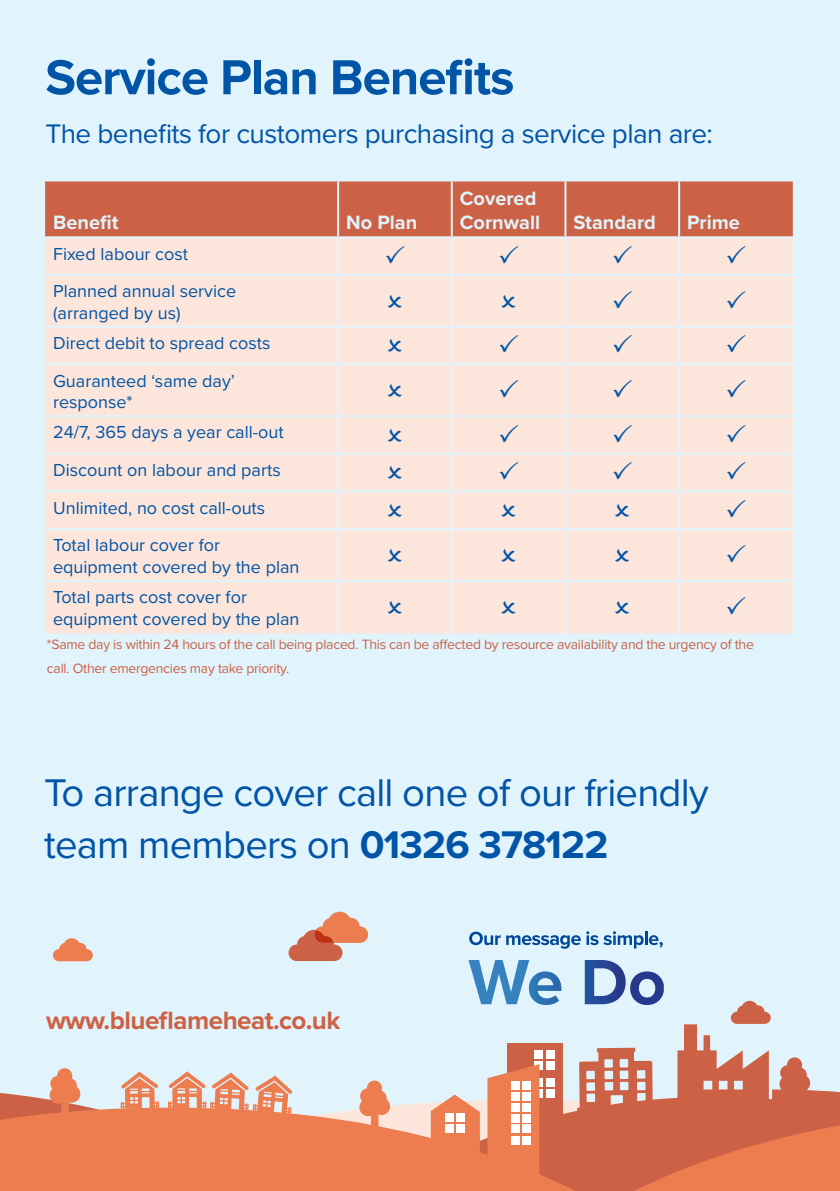
<style>
.page{position:relative;width:840px;height:1191px;background:#fff}
.page>*{position:absolute;margin:0;border:0;box-sizing:border-box;transform-origin:0 0}
.t1{font:700 51px "Proxima Nova";letter-spacing:-.02em;color:#0154a6}
.t2{font:40px/52px "Proxima Nova";letter-spacing:-.02em;color:#0154a6}
.t3{font:27.8px "Proxima Nova";letter-spacing:-.02em;color:#0154a6}
.t4{font:700 26px "Proxima Nova";letter-spacing:-.02em;color:#cc6145}
.t5{font:700 20px/24px "Proxima Nova";color:#e1f4fc}
.t6{font:18px/21.6px "Proxima Nova";color:#0154a6}
.t7{font:14px/24px "Proxima Nova";letter-spacing:-.02em;color:#cc6145}
.s1{font-weight:700}
</style>
<div class="page">
<div style="left:0;top:0;width:839px;height:1191px;background:#e1f4fc"></div>
<div style="left:45px;top:181px;width:747px;height:55px;background:#cc6145"></div>
<div style="left:45px;top:238px;width:747px;height:395px;background:#fce6db"></div>
<hr style="left:337px;top:181px;width:2px;height:55px;background:#e1f4fc">
<hr style="left:337px;top:238px;width:2px;height:36px;background:#e1f4fc">
<hr style="left:337px;top:276px;width:2px;height:50px;background:#e1f4fc">
<hr style="left:337px;top:328px;width:2px;height:35px;background:#e1f4fc">
<hr style="left:337px;top:365px;width:2px;height:50px;background:#e1f4fc">
<hr style="left:337px;top:417px;width:2px;height:36px;background:#e1f4fc">
<hr style="left:337px;top:455px;width:2px;height:35px;background:#e1f4fc">
<hr style="left:337px;top:492px;width:2px;height:36px;background:#e1f4fc">
<hr style="left:337px;top:530px;width:2px;height:50px;background:#e1f4fc">
<hr style="left:337px;top:582px;width:2px;height:51px;background:#e1f4fc">
<hr style="left:450px;top:181px;width:2px;height:55px;background:#e1f4fc">
<hr style="left:564px;top:181px;width:2px;height:55px;background:#e1f4fc">
<hr style="left:677px;top:181px;width:2px;height:55px;background:#e1f4fc">
<hr style="left:450px;top:238px;width:2px;height:36px;background:#e1f4fc">
<hr style="left:564px;top:238px;width:2px;height:36px;background:#e1f4fc">
<hr style="left:677px;top:238px;width:2px;height:36px;background:#e1f4fc">
<hr style="left:45px;top:274px;width:293px;height:2px;background:#e1f4fc">
<hr style="left:338px;top:274px;width:113px;height:2px;background:#e1f4fc">
<hr style="left:451px;top:274px;width:114px;height:2px;background:#e1f4fc">
<hr style="left:450px;top:276px;width:2px;height:50px;background:#e1f4fc">
<hr style="left:565px;top:274px;width:113px;height:2px;background:#e1f4fc">
<hr style="left:564px;top:276px;width:2px;height:50px;background:#e1f4fc">
<hr style="left:678px;top:274px;width:114px;height:2px;background:#e1f4fc">
<hr style="left:677px;top:276px;width:2px;height:50px;background:#e1f4fc">
<hr style="left:45px;top:326px;width:293px;height:2px;background:#e1f4fc">
<hr style="left:338px;top:326px;width:113px;height:2px;background:#e1f4fc">
<hr style="left:451px;top:326px;width:114px;height:2px;background:#e1f4fc">
<hr style="left:450px;top:328px;width:2px;height:35px;background:#e1f4fc">
<hr style="left:565px;top:326px;width:113px;height:2px;background:#e1f4fc">
<hr style="left:564px;top:328px;width:2px;height:35px;background:#e1f4fc">
<hr style="left:678px;top:326px;width:114px;height:2px;background:#e1f4fc">
<hr style="left:677px;top:328px;width:2px;height:35px;background:#e1f4fc">
<hr style="left:45px;top:363px;width:293px;height:2px;background:#e1f4fc">
<hr style="left:338px;top:363px;width:113px;height:2px;background:#e1f4fc">
<hr style="left:451px;top:363px;width:114px;height:2px;background:#e1f4fc">
<hr style="left:450px;top:365px;width:2px;height:50px;background:#e1f4fc">
<hr style="left:565px;top:363px;width:113px;height:2px;background:#e1f4fc">
<hr style="left:564px;top:365px;width:2px;height:50px;background:#e1f4fc">
<hr style="left:678px;top:363px;width:114px;height:2px;background:#e1f4fc">
<hr style="left:677px;top:365px;width:2px;height:50px;background:#e1f4fc">
<hr style="left:45px;top:415px;width:293px;height:2px;background:#e1f4fc">
<hr style="left:338px;top:415px;width:113px;height:2px;background:#e1f4fc">
<hr style="left:451px;top:415px;width:114px;height:2px;background:#e1f4fc">
<hr style="left:450px;top:417px;width:2px;height:36px;background:#e1f4fc">
<hr style="left:565px;top:415px;width:113px;height:2px;background:#e1f4fc">
<hr style="left:564px;top:417px;width:2px;height:36px;background:#e1f4fc">
<hr style="left:678px;top:415px;width:114px;height:2px;background:#e1f4fc">
<hr style="left:677px;top:417px;width:2px;height:36px;background:#e1f4fc">
<hr style="left:45px;top:453px;width:293px;height:2px;background:#e1f4fc">
<hr style="left:338px;top:453px;width:113px;height:2px;background:#e1f4fc">
<hr style="left:451px;top:453px;width:114px;height:2px;background:#e1f4fc">
<hr style="left:450px;top:455px;width:2px;height:35px;background:#e1f4fc">
<hr style="left:565px;top:453px;width:113px;height:2px;background:#e1f4fc">
<hr style="left:564px;top:455px;width:2px;height:35px;background:#e1f4fc">
<hr style="left:678px;top:453px;width:114px;height:2px;background:#e1f4fc">
<hr style="left:677px;top:455px;width:2px;height:35px;background:#e1f4fc">
<hr style="left:45px;top:490px;width:293px;height:2px;background:#e1f4fc">
<hr style="left:338px;top:490px;width:113px;height:2px;background:#e1f4fc">
<hr style="left:451px;top:490px;width:114px;height:2px;background:#e1f4fc">
<hr style="left:450px;top:492px;width:2px;height:36px;background:#e1f4fc">
<hr style="left:565px;top:490px;width:113px;height:2px;background:#e1f4fc">
<hr style="left:564px;top:492px;width:2px;height:36px;background:#e1f4fc">
<hr style="left:678px;top:490px;width:114px;height:2px;background:#e1f4fc">
<hr style="left:677px;top:492px;width:2px;height:36px;background:#e1f4fc">
<hr style="left:45px;top:528px;width:293px;height:2px;background:#e1f4fc">
<hr style="left:338px;top:528px;width:113px;height:2px;background:#e1f4fc">
<hr style="left:451px;top:528px;width:114px;height:2px;background:#e1f4fc">
<hr style="left:450px;top:530px;width:2px;height:50px;background:#e1f4fc">
<hr style="left:565px;top:528px;width:113px;height:2px;background:#e1f4fc">
<hr style="left:564px;top:530px;width:2px;height:50px;background:#e1f4fc">
<hr style="left:678px;top:528px;width:114px;height:2px;background:#e1f4fc">
<hr style="left:677px;top:530px;width:2px;height:50px;background:#e1f4fc">
<hr style="left:45px;top:580px;width:293px;height:2px;background:#e1f4fc">
<hr style="left:338px;top:580px;width:113px;height:2px;background:#e1f4fc">
<hr style="left:451px;top:580px;width:114px;height:2px;background:#e1f4fc">
<hr style="left:450px;top:582px;width:2px;height:51px;background:#e1f4fc">
<hr style="left:565px;top:580px;width:113px;height:2px;background:#e1f4fc">
<hr style="left:564px;top:582px;width:2px;height:51px;background:#e1f4fc">
<hr style="left:678px;top:580px;width:114px;height:2px;background:#e1f4fc">
<hr style="left:677px;top:582px;width:2px;height:51px;background:#e1f4fc">
<svg style="left:0;top:911px;width:839px;height:280px"></svg>
<svg style="left:386px;top:245px;width:18px;height:18px"></svg>
<svg style="left:499px;top:245px;width:19px;height:18px"></svg>
<svg style="left:613px;top:245px;width:18px;height:18px"></svg>
<svg style="left:726px;top:245px;width:19px;height:18px"></svg>
<svg style="left:388px;top:294px;width:14px;height:13px"></svg>
<svg style="left:501px;top:294px;width:14px;height:13px"></svg>
<svg style="left:613px;top:290px;width:18px;height:18px"></svg>
<svg style="left:726px;top:290px;width:19px;height:18px"></svg>
<svg style="left:388px;top:339px;width:14px;height:13px"></svg>
<svg style="left:499px;top:334px;width:19px;height:19px"></svg>
<svg style="left:613px;top:334px;width:18px;height:19px"></svg>
<svg style="left:726px;top:334px;width:19px;height:19px"></svg>
<svg style="left:388px;top:384px;width:14px;height:12px"></svg>
<svg style="left:499px;top:379px;width:19px;height:18px"></svg>
<svg style="left:613px;top:379px;width:18px;height:18px"></svg>
<svg style="left:726px;top:379px;width:19px;height:18px"></svg>
<svg style="left:388px;top:428px;width:14px;height:13px"></svg>
<svg style="left:499px;top:424px;width:19px;height:18px"></svg>
<svg style="left:613px;top:424px;width:18px;height:18px"></svg>
<svg style="left:726px;top:424px;width:19px;height:18px"></svg>
<svg style="left:388px;top:466px;width:14px;height:13px"></svg>
<svg style="left:499px;top:461px;width:19px;height:19px"></svg>
<svg style="left:613px;top:461px;width:18px;height:19px"></svg>
<svg style="left:726px;top:461px;width:19px;height:19px"></svg>
<svg style="left:388px;top:503px;width:14px;height:13px"></svg>
<svg style="left:501px;top:503px;width:14px;height:13px"></svg>
<svg style="left:615px;top:503px;width:14px;height:13px"></svg>
<svg style="left:726px;top:499px;width:19px;height:18px"></svg>
<svg style="left:388px;top:548px;width:14px;height:13px"></svg>
<svg style="left:501px;top:548px;width:14px;height:13px"></svg>
<svg style="left:615px;top:548px;width:14px;height:13px"></svg>
<svg style="left:726px;top:544px;width:19px;height:18px"></svg>
<svg style="left:388px;top:600px;width:14px;height:13px"></svg>
<svg style="left:501px;top:600px;width:14px;height:13px"></svg>
<svg style="left:615px;top:600px;width:14px;height:13px"></svg>
<svg style="left:726px;top:596px;width:19px;height:18px"></svg>
<p class="t1" style="left:45px;top:39px;width:470px">Service Plan Benefits</p>
<p class="t3" style="left:45px;top:113px;width:668px">The benefits for customers purchasing a service plan are:</p>
<p class="t5" style="left:53px;top:210px;width:67px">Benefit</p>
<p class="t5" style="left:346px;top:210px;width:73px">No Plan</p>
<p class="t5" style="left:459px;top:186px;width:82px">Covered<br>Cornwall</p>
<p class="t5" style="left:573px;top:210px;width:84px">Standard</p>
<p class="t5" style="left:686px;top:210px;width:54px">Prime</p>
<p class="t6" style="left:53px;top:242px;width:136px">Fixed labour cost</p>
<p class="t6" style="left:53px;top:279px;width:184px">Planned annual service (arranged by us)</p>
<p class="t6" style="left:53px;top:331px;width:219px">Direct debit to spread costs</p>
<p class="t6" style="left:53px;top:369px;width:183px">Guaranteed ‘same day’ response*</p>
<p class="t6" style="left:53px;top:421px;width:232px">24/7, 365 days a year call-out</p>
<p class="t6" style="left:53px;top:458px;width:229px">Discount on labour and parts</p>
<p class="t6" style="left:53px;top:496px;width:213px">Unlimited, no cost call-outs</p>
<p class="t6" style="left:53px;top:533px;width:248px">Total labour cover for equipment covered by the plan</p>
<p class="t6" style="left:53px;top:585px;width:248px">Total parts cost cover for equipment covered by the plan</p>
<p class="t7" style="left:47px;top:631px;width:708px">*Same day is within 24 hours of the call being placed. This can be affected by resource availability and the urgency of the call. Other emergencies may take priority.</p>
<p class="t2" style="left:44px;top:765px;width:665px">To arrange cover call one of our friendly team members on <span class="s1">01326 378122</span></p>
<p class="t4" style="left:46px;top:1000px;width:296px">www.blueflameheat.co.uk</p>
</div>
